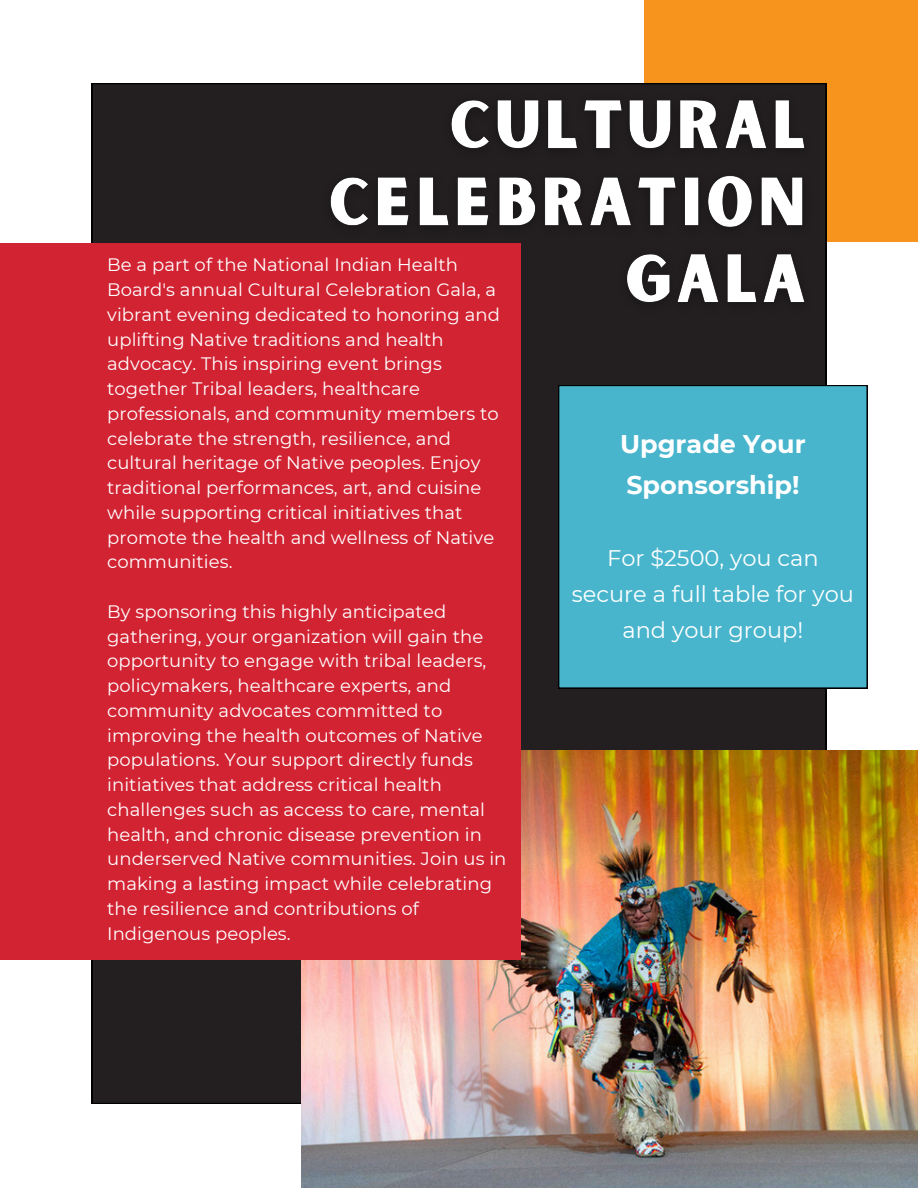
<style>
.page{position:relative;width:918px;height:1188px;background:#fff}
.page>*{position:absolute;margin:0;border:0;box-sizing:border-box;transform-origin:0 0}
.t1{font:700 25.5px/40.5px "Montserrat";color:#fff}
.t2{font:22.5px/36px "Montserrat";color:#fff;text-align:center}
.t3{font:18px/24.8px "Montserrat";letter-spacing:.005em;color:#fff}
</style>
<div class="page">
<div style="left:645px;top:0;width:273px;height:241px;background:#f7941d"></div>
<div style="left:92px;top:83px;width:734px;height:1021px;background:#231f20"></div>
<img style="left:301px;top:751px;width:617px;height:436px">
<div style="left:0;top:243px;width:521px;height:716px;background:#d22333"></div>
<div style="left:558px;top:385px;width:310px;height:304px;background:#48b5cd"></div>
<img style="left:314px;top:84px;width:508px;height:245px">
<h2 class="t3" style="left:107px;top:253px;width:394px">Be a part of the National Indian Health Board's annual Cultural Celebration Gala, a vibrant evening dedicated to honoring and uplifting Native traditions and health advocacy. This inspiring event brings together Tribal leaders, healthcare professionals, and community members to celebrate the strength, resilience, and cultural heritage of Native peoples. Enjoy traditional performances, art, and cuisine while supporting critical initiatives that promote the health and wellness of Native communities.</h2>
<h3 class="t3" style="left:107px;top:599px;width:401px">By sponsoring this highly anticipated gathering, your organization will gain the opportunity to engage with tribal leaders, policymakers, healthcare experts, and community advocates committed to improving the health outcomes of Native populations. Your support directly funds initiatives that address critical health challenges such as access to care, mental health, and chronic disease prevention in underserved Native communities. Join us in making a lasting impact while celebrating the resilience and contributions of Indigenous peoples.</h3>
<p class="t1" style="left:620px;top:424px;width:187px">Upgrade Your<br>Sponsorship!</p>
<p class="t2" style="left:572px;top:540px;width:284px">For $2500, you can secure a full table for you and your group!</p>
</div>
